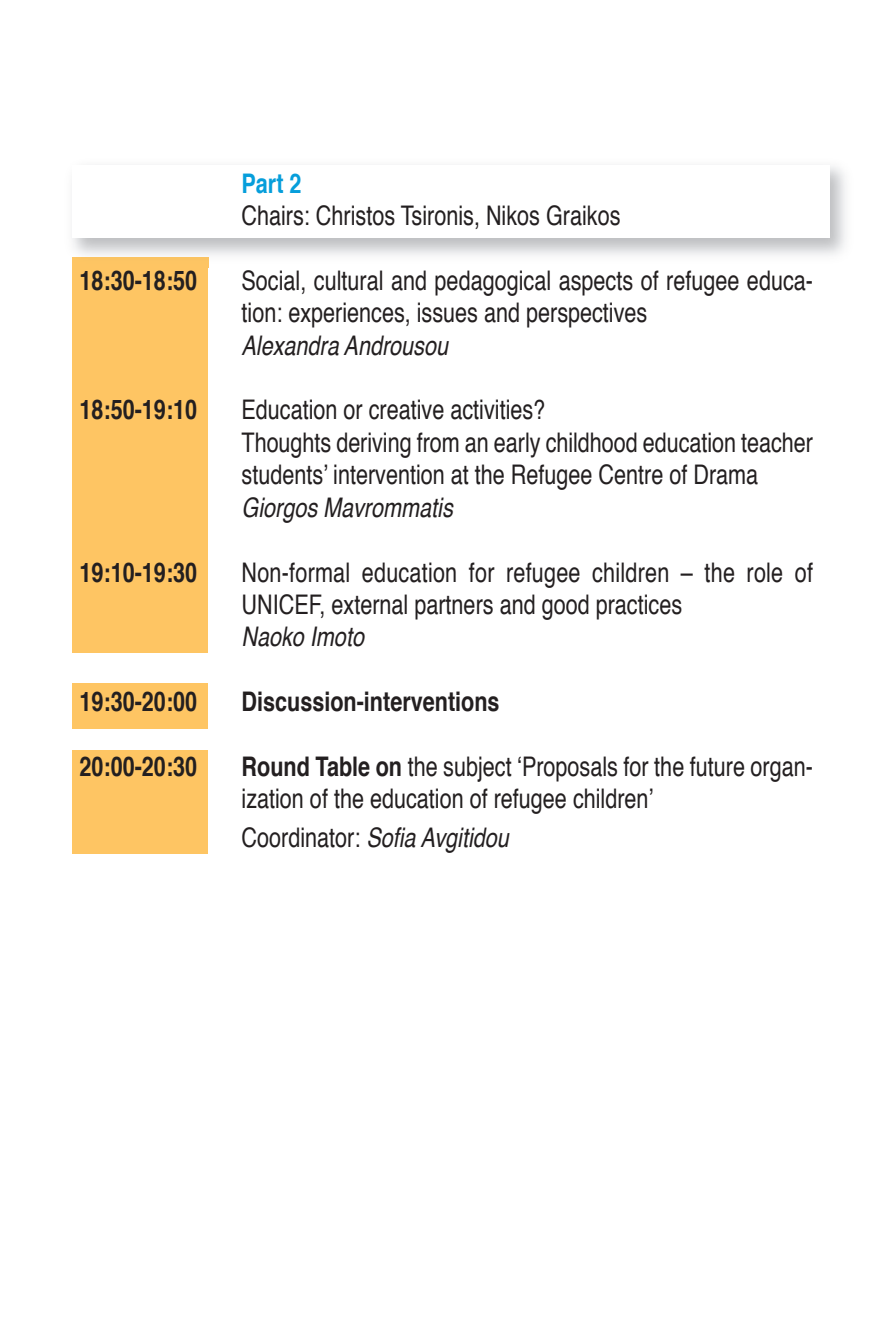
<style>
.page{position:relative;width:893px;height:1340px;background:#fff}
.page>*{position:absolute;margin:0;border:0;box-sizing:border-box;transform-origin:0 0}
.t1{font:27px/32.4px "Helvetica";color:#231f20;scale:.8 1}
.t2{font:700 27px "Helvetica";color:#231f20;scale:.8 1}
.t3{font:italic 27px "Helvetica";color:#231f20;scale:.8 1}
.t4{font:700 27px "Helvetica";color:#069edb;scale:.8 1}
.s1{font-weight:700}
.s2{font-style:normal}
</style>
<div class="page">
<div style="left:72px;top:258px;width:136px;height:395px;background:#fec563"></div>
<div style="left:72px;top:683px;width:136px;height:45px;background:#fec563"></div>
<div style="left:72px;top:750px;width:136px;height:103px;background:#fec563"></div>
<img style="left:72px;top:166px;width:773px;height:101px">
<img style="left:72px;top:258px;width:136px;height:9px">
<div style="left:72px;top:165px;width:757px;height:73px;background:#fff"></div>
<p class="t4" style="left:242px;top:172px;width:77px">Part 2</p>
<p class="t1" style="left:242px;top:201px;width:475px">Chairs: Christos Tsironis, Nikos Graikos</p>
<p class="t2" style="left:80px;top:269px;width:149px">18:30-18:50</p>
<p class="t1" style="left:242px;top:266px;width:716px">Social, cultural and pedagogical aspects of refugee educa&shy;tion: experiences, issues and perspectives</p>
<p class="t3" style="left:242px;top:334px;width:260px">Alexandra Androusou</p>
<p class="t2" style="left:80px;top:398px;width:149px">18:50-19:10</p>
<p class="t1" style="left:242px;top:396px;width:716px">Education or creative activities?<br>Thoughts deriving from an early childhood education teacher students’ intervention at the Refugee Centre of Drama</p>
<p class="t3" style="left:242px;top:496px;width:266px">Giorgos Mavrommatis</p>
<p class="t2" style="left:80px;top:560px;width:149px">19:10-19:30</p>
<p class="t1" style="left:242px;top:558px;width:716px">Non-formal education for refugee children – the role of<br>UNICEF, external partners and good practices</p>
<p class="t3" style="left:242px;top:625px;width:155px">Naoko Imoto</p>
<p class="t2" style="left:80px;top:690px;width:149px">19:30-20:00</p>
<p class="t2" style="left:242px;top:690px;width:324px">Discussion-interventions</p>
<p class="t2" style="left:80px;top:755px;width:149px">20:00-20:30</p>
<p class="t1" style="left:242px;top:752px;width:716px"><span class="s1">Round Table on</span> the subject ‘Proposals for the future organ&shy;ization of the education of refugee children’</p>
<p class="t3" style="left:242px;top:826px;width:336px"><span class="s2">Coordinator:</span> Sofia Avgitidou</p>
</div>
